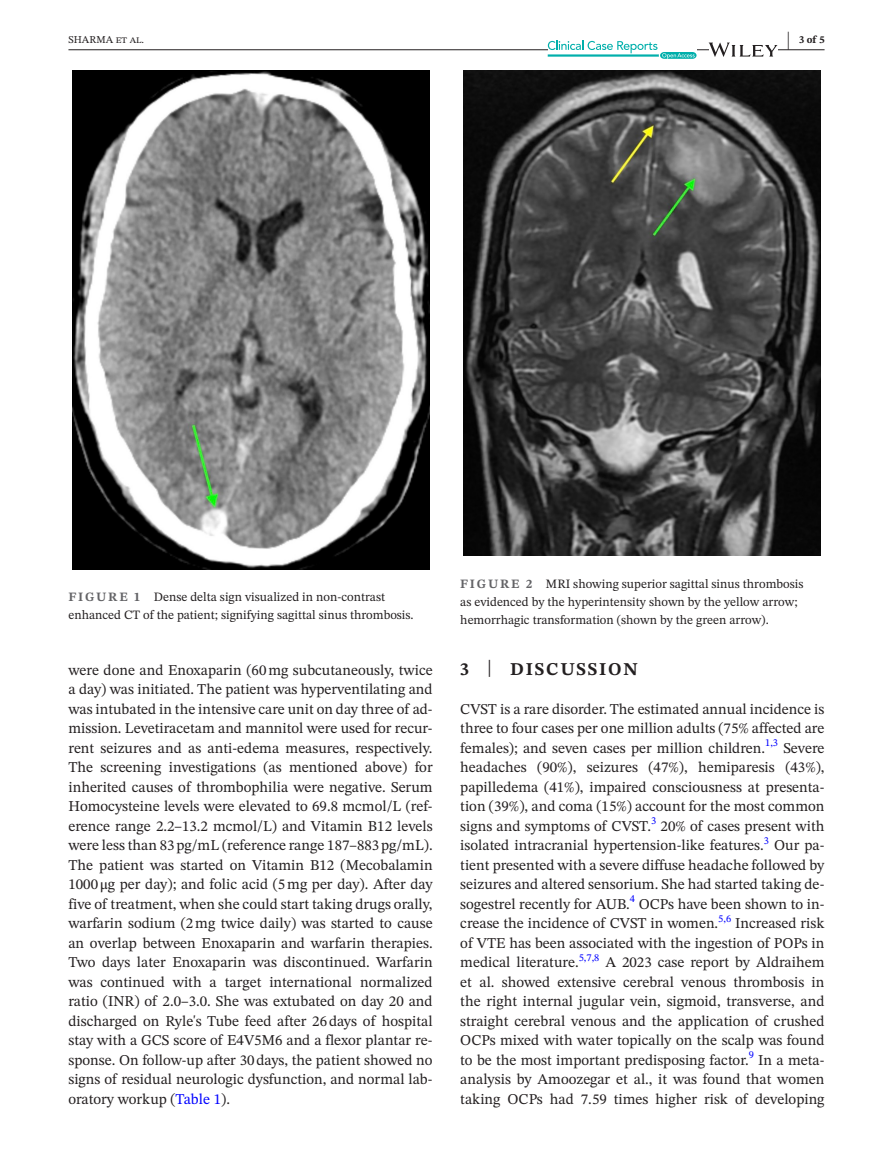
<style>
.page{position:relative;width:893px;height:1174px;background:#fff}
.page>*{position:absolute;margin:0;border:0;box-sizing:border-box;transform-origin:0 0}
.t1{font:700 21px "STIX Two Text";color:#231f20;scale:.42 1}
.t2{font:700 18px "STIX Two Text";letter-spacing:.1em;color:#231f20}
.t3{font:15px/19.5px "STIX Two Text";color:#231f20;text-align:justify}
.t4{font:12.75px/18px "STIX Two Text";color:#231f20}
.t5{font:10.5px "STIX Two Text";color:#00f}
.t6{font:10.5px "STIX Two Text";color:#231f20}
.t7{font:700 10.5px "STIX Two Text";color:#231f20}
.s1{font-weight:700;color:#636366}
.s2{font-family:"STIX"}
.s3{color:#00f}
.s4{font-weight:400;font-size:23.7px}
</style>
<div class="page">
<hr style="left:68px;top:49px;width:756px;height:1px;background:#231f20">
<svg style="left:548px;top:41px;width:148px;height:18px"></svg>
<svg style="left:709px;top:43px;width:68px;height:14px"></svg>
<div style="left:68px;top:70px;width:365px;height:499px;background:linear-gradient(to bottom,#fff,#fff)"></div>
<img style="left:72px;top:70px;width:357px;height:499px">
<img style="left:464px;top:70px;width:357px;height:485px">
<h1 class="t1" style="left:787px;top:24px;width:8px">|</h1>
<p class="t6" style="left:68px;top:32px;width:77px">SHARMA et al.</p>
<p class="t7" style="left:799px;top:32px;width:27px">3 of 5</p>
<p class="t4" style="left:68px;top:588px;width:347px"><span class="s1">FIGURE 1</span> Dense delta sign visualized in non-contrast enhanced CT of the patient; signifying sagittal sinus thrombosis.</p>
<p class="t4" style="left:460px;top:574px;width:345px"><span class="s1">FIGURE 2</span> MRI showing superior sagittal sinus thrombosis as evidenced by the hyperintensity shown by the yellow arrow; hemorrhagic transformation (shown by the green arrow).</p>
<p class="t3" style="left:68px;top:660px;width:366px">were done and Enoxaparin (60mg subcutaneously, twice a day) was initiated. The patient was hyperventilating and was intubated in the intensive care unit on day three of ad&shy;mission. Levetiracetam and mannitol were used for recur&shy;rent seizures and as anti-edema measures, respectively.<br>The screening investigations (as mentioned above) for inherited causes of thrombophilia were negative. Serum Homocysteine levels were elevated to 69.8 mcmol/L (ref&shy;erence range 2.2–13.2 mcmol/L) and Vitamin B12 levels were less than 83pg/mL (reference range 187–883pg/mL).<br>The patient was started on Vitamin B12 (Mecobalamin 1000<span class="s2">μ</span>g per day); and folic acid (5mg per day). After day five of treatment, when she could start taking drugs orally, warfarin sodium (2mg twice daily) was started to cause an overlap between Enoxaparin and warfarin therapies.<br>Two days later Enoxaparin was discontinued. Warfarin was continued with a target international normalized ratio (INR) of 2.0–3.0. She was extubated on day 20 and discharged on Ryle's Tube feed after 26days of hospital stay with a GCS score of E4V5M6 and a flexor plantar re&shy;sponse. On follow-up after 30days, the patient showed no signs of residual neurologic dysfunction, and normal lab&shy;oratory workup (<span class="s3">Table 1</span>).</p>
<p class="t2" style="left:460px;top:656px;width:179px">3 <span class="s4">|</span> DISCUSSION</p>
<p class="t3" style="left:460px;top:699px;width:366px">CVST is a rare disorder. The estimated annual incidence is three to four cases per one million adults (75% affected are females); and seven cases per million children.</p>
<p class="t5" style="left:765px;top:735px;width:14px">1,3</p>
<p class="t3" style="left:460px;top:738px;width:366px;text-indent:323px">Severe headaches (90%), seizures (47%), hemiparesis (43%), papilledema (41%), impaired consciousness at presenta&shy;tion (39%), and coma (15%) account for the most common signs and symptoms of CVST.</p>
<p class="t5" style="left:651px;top:813px;width:7px">3</p>
<p class="t3" style="left:460px;top:816px;width:366px;text-indent:200px">20% of cases present with isolated intracranial hypertension-like features.</p>
<p class="t5" style="left:764px;top:832px;width:7px">3</p>
<p class="t3" style="left:460px;top:835px;width:366px;text-indent:314px">Our pa&shy;tient presented with a severe diffuse headache followed by seizures and altered sensorium. She had started taking de&shy;sogestrel recently for AUB.</p>
<p class="t5" style="left:630px;top:891px;width:7px">4</p>
<p class="t3" style="left:460px;top:894px;width:366px;text-indent:178px">OCPs have been shown to in&shy;crease the incidence of CVST in women.</p>
<p class="t5" style="left:718px;top:910px;width:14px">5,6</p>
<p class="t3" style="left:460px;top:913px;width:366px;text-indent:275px">Increased risk of VTE has been associated with the ingestion of POPs in medical literature.</p>
<p class="t5" style="left:579px;top:949px;width:22px">5,7,8</p>
<p class="t3" style="left:460px;top:952px;width:366px;text-indent:145px">A 2023 case report by Aldraihem et al. showed extensive cerebral venous thrombosis in the right internal jugular vein, sigmoid, transverse, and straight cerebral venous and the application of crushed OCPs mixed with water topically on the scalp was found to be the most important predisposing factor.</p>
<p class="t5" style="left:749px;top:1047px;width:7px">9</p>
<p class="t3" style="left:460px;top:1050px;width:366px;text-indent:298px">In a meta&shy;analysis by Amoozegar et al., it was found that women taking OCPs had 7.59 times higher risk of developing</p>
</div>
